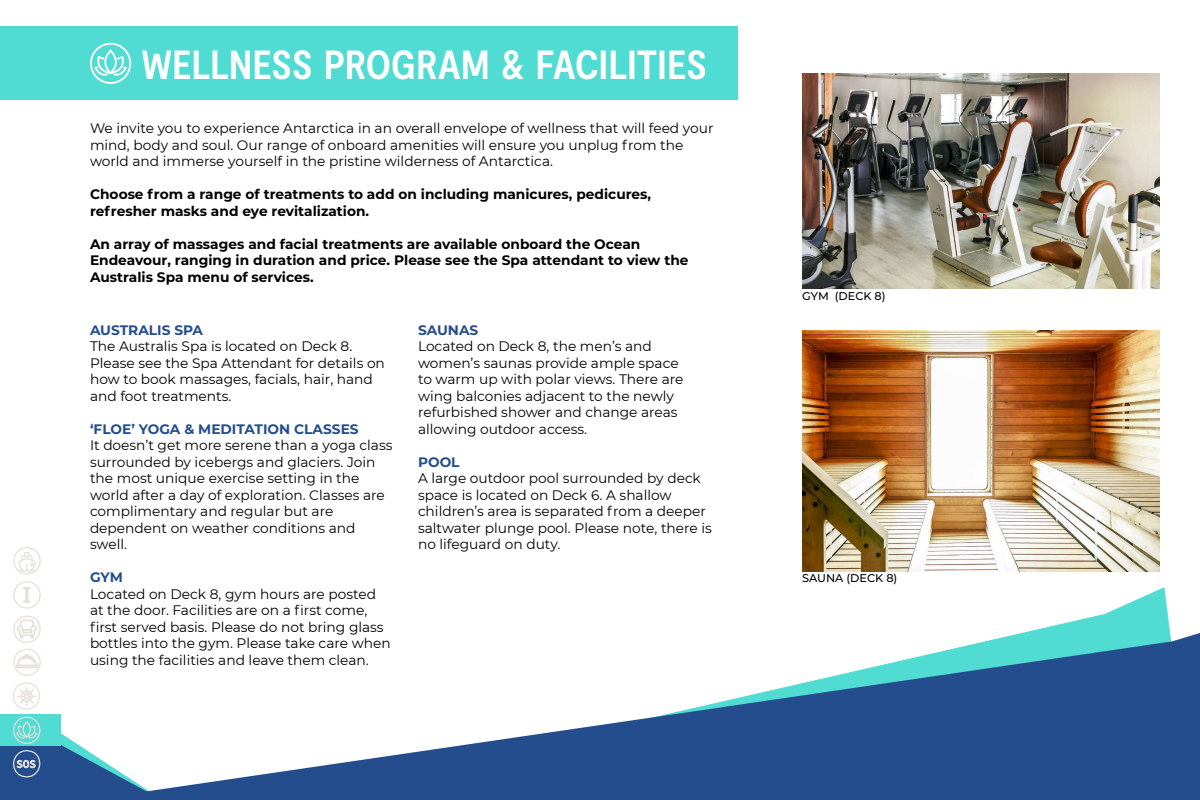
<style>
.page{position:relative;width:1200px;height:800px;background:#fff}
.page>*{position:absolute;margin:0;border:0;box-sizing:border-box;transform-origin:0 0}
.t1{font:700 condensed 40.62px "Moderat";letter-spacing:-.01em;color:#fff}
.t2{font:13.75px/16.5px "Montserrat";color:#000}
.t3{font:700 13.75px/16.5px "Montserrat";color:#000}
.t4{font:700 13.75px "Montserrat";color:#244d8d}
.t5{font:500 11.25px "Montserrat";color:#000}
</style>
<div class="page">
<svg style="left:1022px;top:587px;width:149px;height:46px"></svg>
<img style="left:802px;top:331px;width:358px;height:240px">
<img style="left:802px;top:73px;width:358px;height:216px">
<svg style="left:163px;top:633px;width:1037px;height:167px;fill:#244d8d"></svg>
<div style="left:0;top:27px;width:737px;height:73px;background:#50dcd2"></div>
<svg style="left:90px;top:42px;width:42px;height:42px"></svg>
<svg style="left:0;top:547px;width:163px;height:253px"></svg>
<h1 class="t1" style="left:141px;top:41px;width:567px">WELLNESS PROGRAM &amp; FACILITIES</h1>
<p class="t2" style="left:90px;top:119px;width:625px">We invite you to experience Antarctica in an overall envelope of wellness that will feed your mind, body and soul. Our range of onboard amenities will ensure you unplug from the world and immerse yourself in the pristine wilderness of Antarctica.</p>
<p class="t3" style="left:90px;top:185px;width:563px">Choose from a range of treatments to add on including manicures, pedicures, refresher masks and eye revitalization.</p>
<p class="t3" style="left:90px;top:235px;width:600px">An array of massages and facial treatments are available onboard the Ocean<br>Endeavour, ranging in duration and price. Please see the Spa attendant to view the<br>Australis Spa menu of services.</p>
<p class="t4" style="left:90px;top:320px;width:115px">AUSTRALIS SPA</p>
<p class="t2" style="left:90px;top:337px;width:296px">The Australis Spa is located on Deck 8.<br>Please see the Spa Attendant for details on how to book massages, facials, hair, hand and foot treatments.</p>
<p class="t4" style="left:90px;top:419px;width:270px">‘FLOE’ YOGA &amp; MEDITATION CLASSES</p>
<p class="t2" style="left:90px;top:436px;width:304px">It doesn’t get more serene than a yoga class surrounded by icebergs and glaciers. Join the most unique exercise setting in the world after a day of exploration. Classes are complimentary and regular but are dependent on weather conditions and swell.</p>
<p class="t4" style="left:90px;top:567px;width:34px">GYM</p>
<p class="t2" style="left:90px;top:585px;width:302px">Located on Deck 8, gym hours are posted at the door. Facilities are on a first come, first served basis. Please do not bring glass bottles into the gym. Please take care when using the facilities and leave them clean.</p>
<p class="t4" style="left:418px;top:320px;width:62px">SAUNAS</p>
<p class="t2" style="left:418px;top:337px;width:267px">Located on Deck 8, the men’s and women’s saunas provide ample space to warm up with polar views. There are wing balconies adjacent to the newly refurbished shower and change areas allowing outdoor access.</p>
<p class="t4" style="left:418px;top:452px;width:43px">POOL</p>
<p class="t2" style="left:418px;top:469px;width:295px">A large outdoor pool surrounded by deck space is located on Deck 6. A shallow children’s area is separated from a deeper saltwater plunge pool. Please note, there is no lifeguard on duty.</p>
<p class="t5" style="left:802px;top:288px;width:85px">GYM (DECK 8)</p>
<p class="t5" style="left:802px;top:570px;width:97px">SAUNA (DECK 8)</p>
</div>
